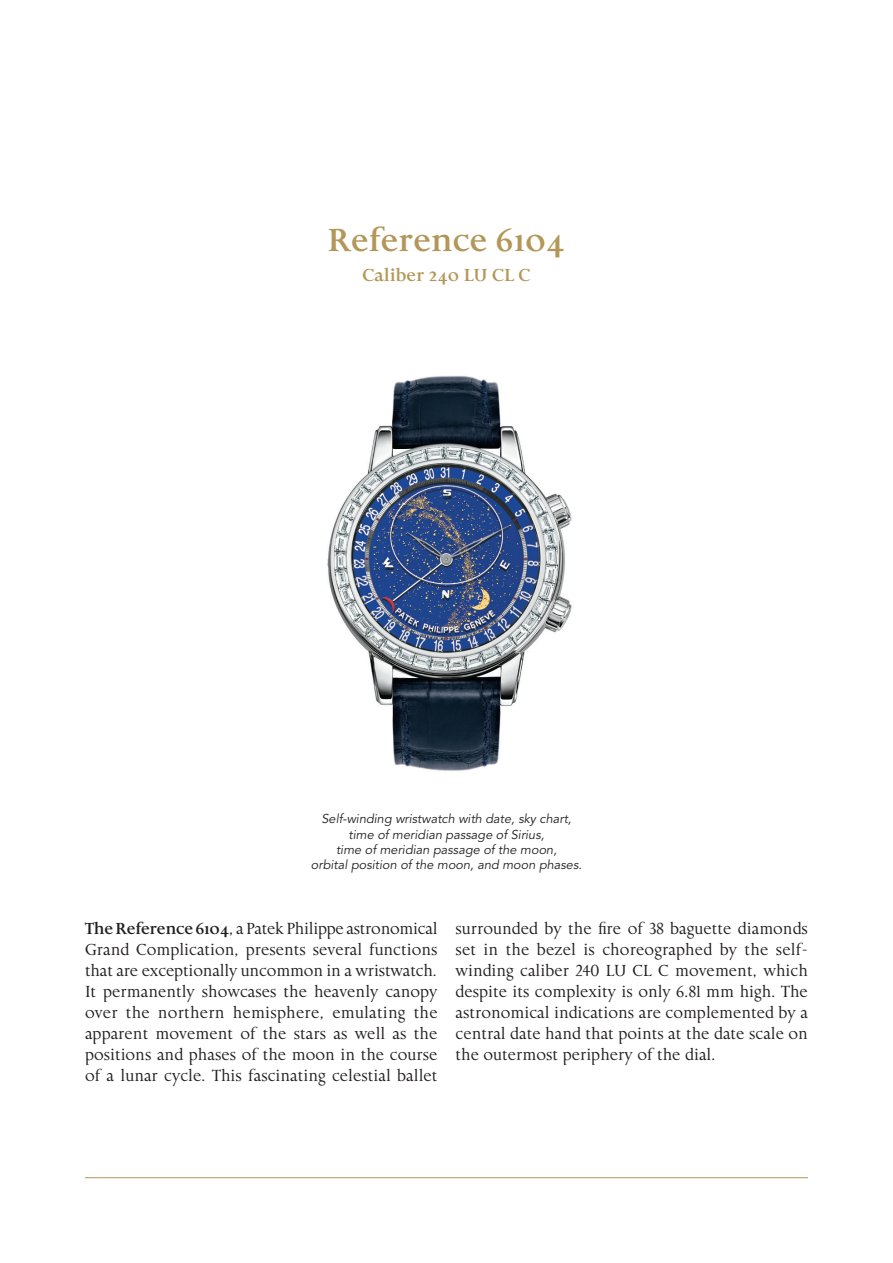
<style>
.page{position:relative;width:893px;height:1263px;background:#fff}
.page>*{position:absolute;margin:0;border:0;box-sizing:border-box;transform-origin:0 0}
.t1{font:700 33px "Aries";color:#b39758}
.t2{font:700 18px "Aries";color:#b39758}
.t3{font:16.5px/21px "Aries Roman Ranging Figs";color:#231f20;text-align:justify}
.t4{font:italic 12.75px/15.3px "Avenir";color:#231f20;text-align:center}
.s1{font-family:"Aries";font-weight:700}
</style>
<div class="page">
<img style="left:327px;top:375px;width:245px;height:396px">
<hr style="left:85px;top:1177px;width:723px;height:1px;background:#b39758">
<h1 class="t1" style="left:328px;top:220px;width:239px">Reference 6104</h1>
<p class="t2" style="left:362px;top:264px;width:170px">Caliber 240 LU CL C</p>
<p class="t4" style="left:311px;top:812px;width:273px">Self-winding wristwatch with date, sky chart, time of meridian passage of Sirius,<br>time of meridian passage of the moon,<br>orbital position of the moon, and moon phases.</p>
<p class="t3" style="left:85px;top:918px;width:354px"><span class="s1">The Reference 6104</span>, a Patek Philippe astronomical Grand Complication, presents several functions that are exceptionally uncommon in a wristwatch.<br>It permanently showcases the heavenly canopy over the northern hemisphere, emulating the apparent movement of the stars as well as the positions and phases of the moon in the course of a lunar cycle. This fascinating celestial ballet</p>
<p class="t3" style="left:455px;top:918px;width:354px">surrounded by the fire of 38 baguette diamonds set in the bezel is choreographed by the self&shy;winding caliber 240 LU CL C movement, which despite its complexity is only 6.81 mm high. The astronomical indications are complemented by a central date hand that points at the date scale on the outermost periphery of the dial.</p>
</div>
